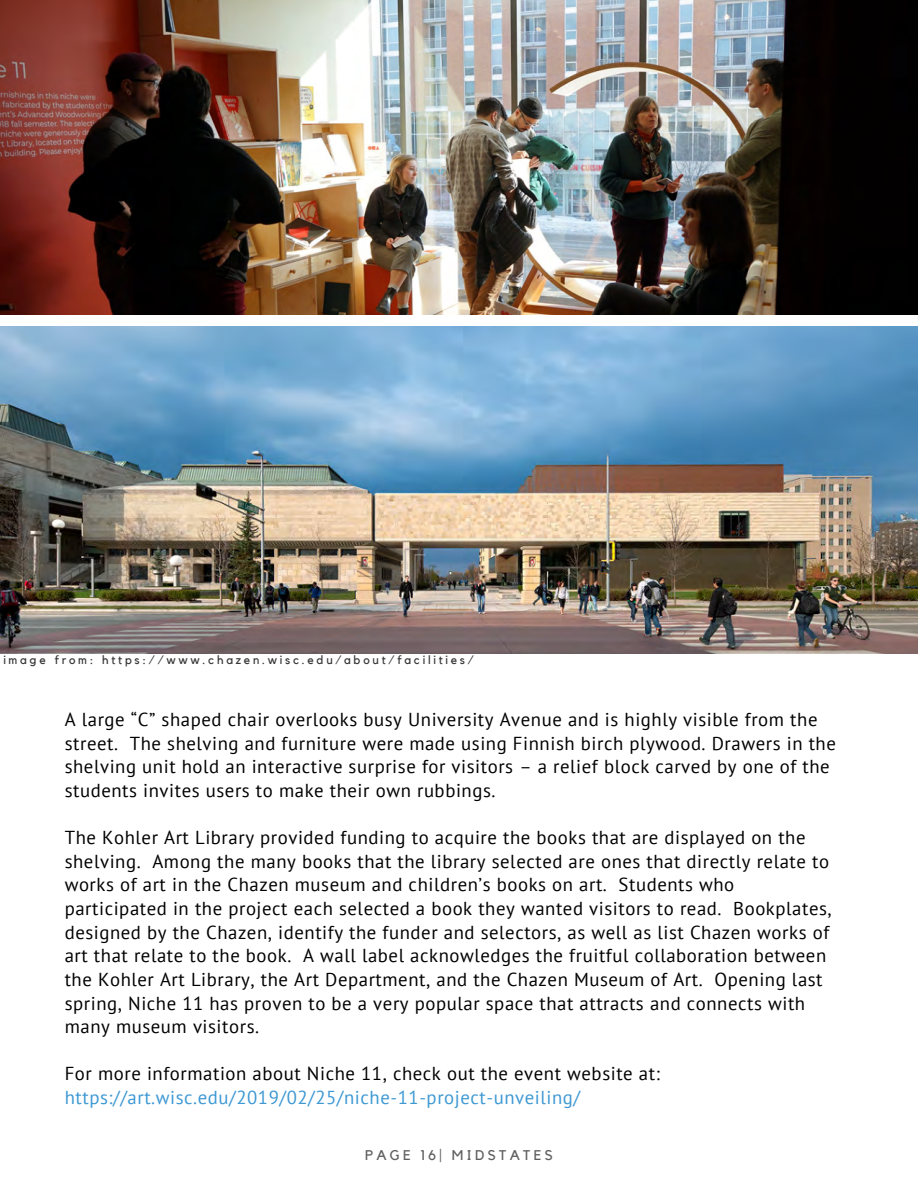
<style>
.page{position:relative;width:918px;height:1188px;background:#fff}
.page>*{position:absolute;margin:0;border:0;box-sizing:border-box;transform-origin:0 0}
.t1{font:18.75px/23.7px "PT Sans";letter-spacing:.03em;color:#000}
.t2{font:18.75px "PT Sans";letter-spacing:.03em;color:#3d98d3}
.t3{font:13.95px "Kollektif";letter-spacing:.23em;color:#222}
.t4{font:12px "Kollektif";letter-spacing:.23em;color:#373737}
</style>
<div class="page">
<img style="left:0;top:0;width:918px;height:315px">
<img style="left:0;top:326px;width:918px;height:328px">
<p class="t4" style="left:3px;top:654px;width:472px">image from: https://www.chazen.wisc.edu/about/facilities/</p>
<p class="t1" style="left:65px;top:707px;width:773px">A large “C” shaped chair overlooks busy University Avenue and is highly visible from the street. The shelving and furniture were made using Finnish birch plywood. Drawers in the shelving unit hold an interactive surprise for visitors – a relief block carved by one of the students invites users to make their own rubbings.</p>
<p class="t1" style="left:65px;top:825px;width:769px">The Kohler Art Library provided funding to acquire the books that are displayed on the shelving. Among the many books that the library selected are ones that directly relate to works of art in the Chazen museum and children’s books on art. Students who participated in the project each selected a book they wanted visitors to read. Bookplates, designed by the Chazen, identify the funder and selectors, as well as list Chazen works of art that relate to the book. A wall label acknowledges the fruitful collaboration between the Kohler Art Library, the Art Department, and the Chazen Museum of Art. Opening last spring, Niche 11 has proven to be a very popular space that attracts and connects with many museum visitors.</p>
<p class="t1" style="left:65px;top:1062px;width:597px">For more information about Niche 11, check out the event website at:</p>
<p class="t2" style="left:65px;top:1085px;width:517px">https://art.wisc.edu/2019/02/25/niche-11-project-unveiling/</p>
<p class="t3" style="left:365px;top:1149px;width:189px">PAGE 16| MIDSTATES</p>
</div>
